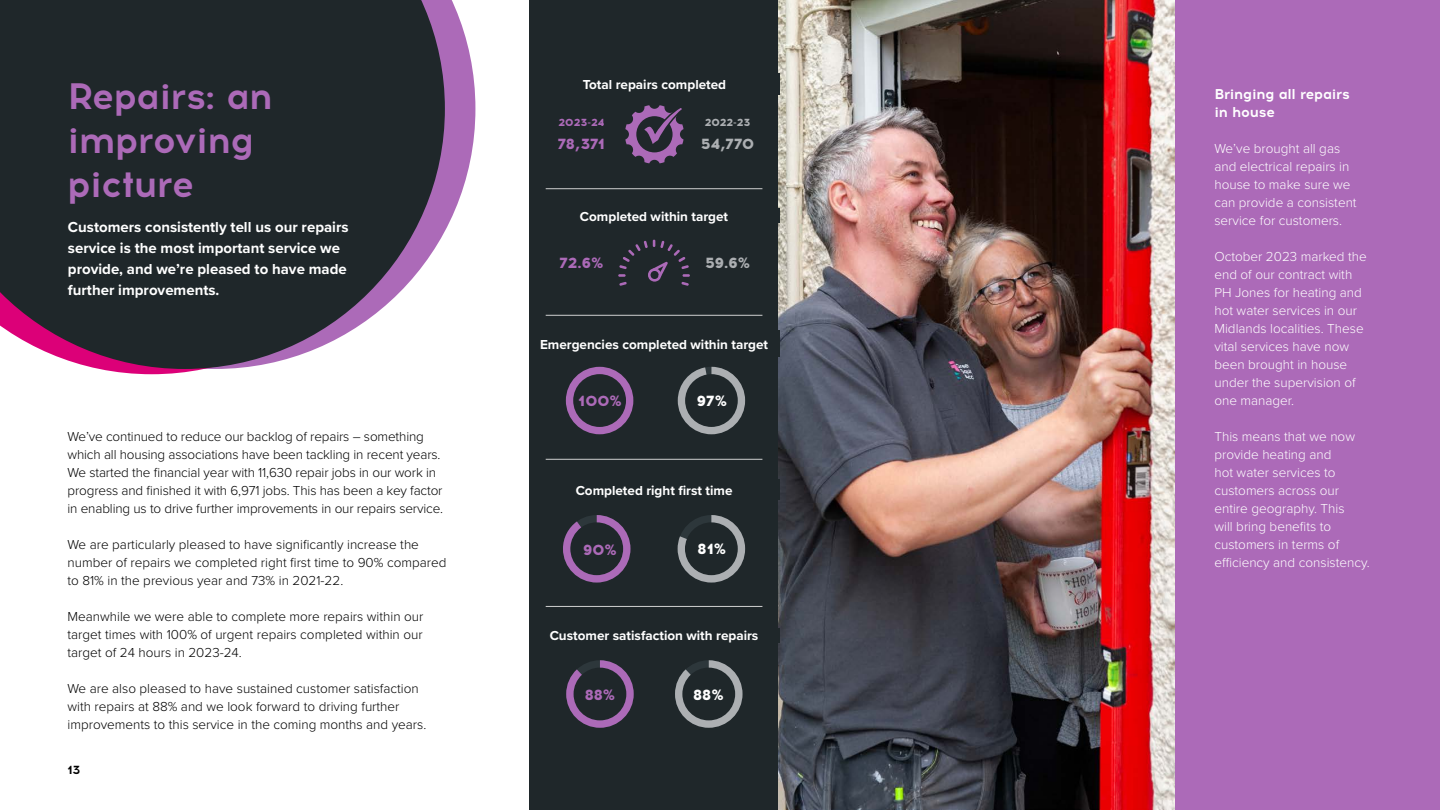
<style>
.page{position:relative;width:1440px;height:810px;background:#fff}
.page>*{position:absolute;margin:0;border:0;box-sizing:border-box;transform-origin:0 0}
.t1{font:700 36.75px/44.2px "Acrom";letter-spacing:-.02em;color:#ac6ab8}
.t2{font:700 15px/21px "Proxima Nova";color:#fff}
.t3{font:800 15px "Acrom";color:#ac6ab8}
.t4{font:800 15px "Acrom";color:#acafb2}
.t5{font:800 15px "Acrom";color:#fff}
.t6{font:700 14.25px/18px "Acrom";letter-spacing:-.02em;color:#fff}
.t7{font:300 13.5px/18px "Proxima Nova";color:#000}
.t8{font:300 13.5px/18px "Proxima Nova";color:#fff}
.t9{font:700 13.5px "Proxima Nova";color:#fff}
.t10{font:700 12px "Acrom";color:#000}
.t11{font:800 10.5px "Acrom";color:#acafb2}
.t12{font:800 10.5px "Acrom";color:#ac6ab8}
</style>
<div class="page">
<div style="left:1175px;top:0;width:265px;height:810px;background:#ac6ab8"></div>
<div style="left:529px;top:0;width:250px;height:810px;background:#1f272a"></div>
<svg style="left:445px;top:0;width:30px;height:231px;fill:#ac6ab8"></svg>
<svg style="left:0;top:0;width:445px;height:369px;background:#36373e"></svg>
<img style="left:778px;top:0;width:397px;height:810px">
<div style="left:529px;top:208px;width:250px;height:15px;background:#1f272a"></div>
<svg style="left:618px;top:240px;width:72px;height:46px"></svg>
<div style="left:529px;top:331px;width:250px;height:26px;background:#1f272a"></div>
<svg style="left:678px;top:367px;width:67px;height:67px"></svg>
<svg style="left:566px;top:367px;width:67px;height:67px"></svg>
<div style="left:529px;top:479px;width:250px;height:21px;background:#1f272a"></div>
<svg style="left:678px;top:515px;width:67px;height:68px"></svg>
<svg style="left:563px;top:515px;width:67px;height:68px"></svg>
<div style="left:529px;top:628px;width:250px;height:15px;background:#1f272a"></div>
<svg style="left:675px;top:660px;width:68px;height:68px"></svg>
<svg style="left:566px;top:660px;width:68px;height:68px"></svg>
<hr style="left:546px;top:188px;width:216px;height:1px;background:#d0d0d0">
<hr style="left:546px;top:315px;width:216px;height:1px;background:#d0d0d0">
<hr style="left:546px;top:459px;width:216px;height:1px;background:#d0d0d0">
<hr style="left:546px;top:606px;width:216px;height:1px;background:#d0d0d0">
<div style="left:529px;top:73px;width:251px;height:22px;background:#1f272a"></div>
<svg style="left:625px;top:105px;width:59px;height:58px"></svg>
<h1 class="t1" style="left:68px;top:74px;width:207px">Repairs: an improving picture</h1>
<p class="t2" style="left:68px;top:216px;width:282px">Customers consistently tell us our repairs service is the most important service we provide, and we’re pleased to have made further improvements.</p>
<p class="t7" style="left:68px;top:427px;width:377px">We’ve continued to reduce our backlog of repairs – something which all housing associations have been tackling in recent years.<br>We started the financial year with 11,630 repair jobs in our work in progress and finished it with 6,971 jobs. This has been a key factor in enabling us to drive further improvements in our repairs service.</p>
<p class="t7" style="left:68px;top:535px;width:380px">We are particularly pleased to have significantly increase the number of repairs we completed right first time to 90% compared to 81% in the previous year and 73% in 2021-22.</p>
<p class="t7" style="left:68px;top:607px;width:357px;text-align:justify">Meanwhile we were able to complete more repairs within our target times with 100% of urgent repairs completed within our target of 24 hours in 2023-24.</p>
<p class="t7" style="left:68px;top:679px;width:360px">We are also pleased to have sustained customer satisfaction with repairs at 88% and we look forward to driving further improvements to this service in the coming months and years.</p>
<p class="t10" style="left:67px;top:761px;width:14px">13</p>
<p class="t9" style="left:583px;top:75px;width:145px">Total repairs completed</p>
<p class="t12" style="left:559px;top:114px;width:47px">2023-24</p>
<p class="t3" style="left:558px;top:132px;width:49px">78,371</p>
<p class="t11" style="left:705px;top:114px;width:47px">2022-23</p>
<p class="t4" style="left:701px;top:132px;width:55px">54,770</p>
<p class="t9" style="left:580px;top:207px;width:150px">Completed within target</p>
<p class="t3" style="left:559px;top:252px;width:45px">72.6%</p>
<p class="t4" style="left:705px;top:252px;width:47px">59.6%</p>
<p class="t9" style="left:540px;top:335px;width:230px">Emergencies completed within target</p>
<p class="t3" style="left:578px;top:390px;width:45px">100%</p>
<p class="t5" style="left:697px;top:390px;width:32px">97%</p>
<p class="t9" style="left:576px;top:480px;width:158px">Completed right first time</p>
<p class="t3" style="left:583px;top:538px;width:35px">90%</p>
<p class="t5" style="left:698px;top:538px;width:30px">81%</p>
<p class="t9" style="left:550px;top:626px;width:210px">Customer satisfaction with repairs</p>
<p class="t3" style="left:585px;top:683px;width:32px">88%</p>
<p class="t5" style="left:693px;top:683px;width:32px">88%</p>
<p class="t6" style="left:1214px;top:85px;width:137px">Bringing all repairs in house</p>
<p class="t8" style="left:1214px;top:139px;width:144px">We’ve brought all gas and electrical repairs in house to make sure we can provide a consistent service for customers.</p>
<p class="t8" style="left:1214px;top:247px;width:154px">October 2023 marked the end of our contract with<br>PH Jones for heating and hot water services in our<br>Midlands localities. These vital services have now been brought in house under the supervision of one manager.</p>
<p class="t8" style="left:1214px;top:427px;width:157px">This means that we now provide heating and<br>hot water services to customers across our entire geography. This<br>will bring benefits to customers in terms of efficiency and consistency.</p>
</div>
